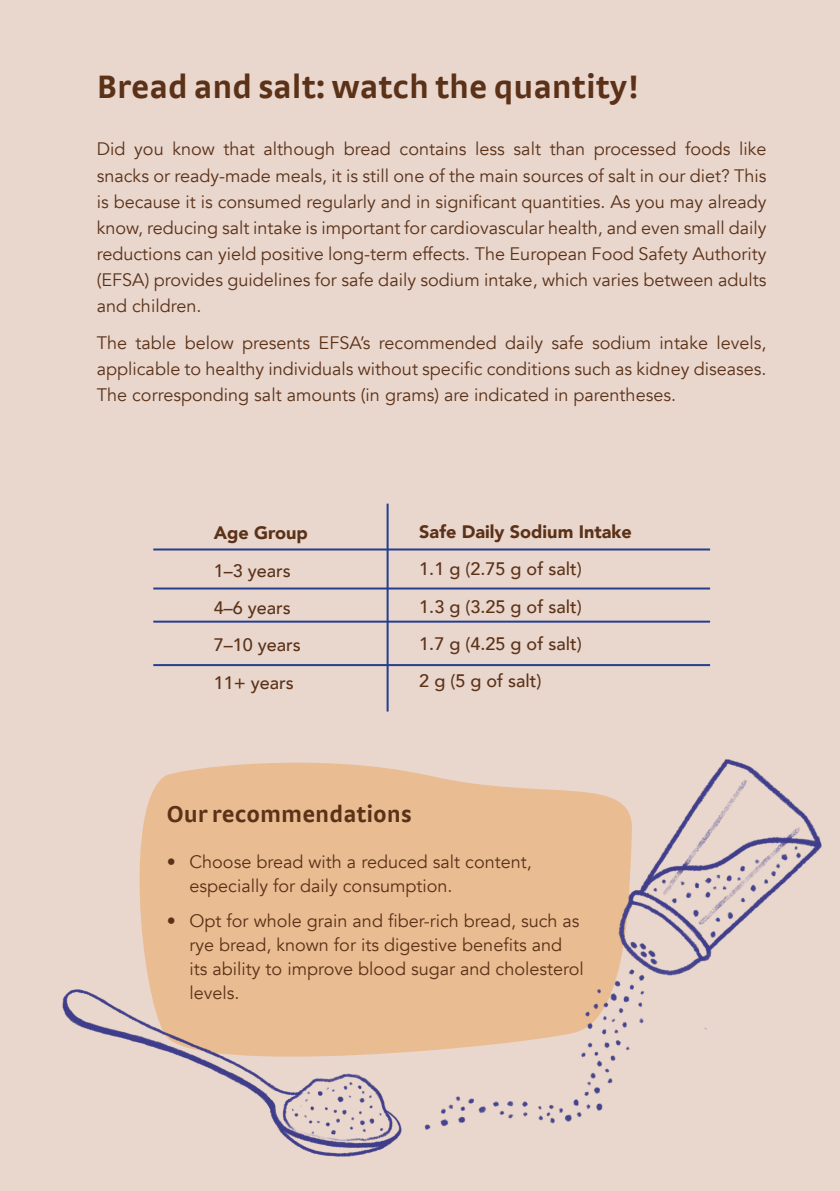
<style>
.page{position:relative;width:840px;height:1191px;background:#fff}
.page>*{position:absolute;margin:0;border:0;box-sizing:border-box;transform-origin:0 0}
.t1{font:700 34px "Strada TF";color:#5b3218}
.t2{font:700 24px "Strada TF";color:#5b3218}
.t3{font:18px/26px "Avenir";color:#5b3218;text-align:justify}
.t4{font:500 18px/37.4px "Avenir";color:#5b3218;text-align:justify}
.t5{font:900 18px "Avenir";color:#5b3218}
</style>
<div class="page">
<div style="left:0;top:0;width:839px;height:1191px;background:#e9d6cd"></div>
<hr style="left:386px;top:503px;width:2px;height:208px;background:#253f8e">
<hr style="left:153px;top:548px;width:556px;height:2px;background:#253f8e">
<hr style="left:153px;top:587px;width:556px;height:2px;background:#253f8e">
<hr style="left:153px;top:620px;width:556px;height:2px;background:#253f8e">
<hr style="left:153px;top:664px;width:556px;height:2px;background:#253f8e">
<div style="left:139px;top:762px;width:274px;height:189px;background:#e9bc92"></div>
<img style="left:413px;top:759px;width:409px;height:371px">
<img style="left:62px;top:951px;width:362px;height:206px">
<h1 class="t1" style="left:97px;top:66px;width:543px">Bread and salt: watch the quantity!</h1>
<p class="t3" style="left:97px;top:137px;width:671px">Did you know that although bread contains less salt than processed foods like snacks or ready-made meals, it is still one of the main sources of salt in our diet? This is because it is consumed regularly and in significant quantities. As you may already know, reducing salt intake is important for cardiovascular health, and even small daily reductions can yield positive long-term effects. The European Food Safety Authority (EFSA) provides guidelines for safe daily sodium intake, which varies between adults and children.</p>
<p class="t3" style="left:97px;top:330px;width:670px">The table below presents EFSA’s recommended daily safe sodium intake levels, applicable to healthy individuals without specific conditions such as kidney diseases.<br>The corresponding salt amounts (in grams) are indicated in parentheses.</p>
<p class="t5" style="left:213px;top:517px;width:96px">Age Group</p>
<p class="t4" style="left:213px;top:551px;width:89px;text-align:left">1–3 years<br>4–6 years<br>7–10 years<br>11+ years</p>
<p class="t5" style="left:419px;top:516px;width:214px">Safe Daily Sodium Intake</p>
<p class="t4" style="left:419px;top:549px;width:164px">1.1 g (2.75 g of salt)<br>1.3 g (3.25 g of salt)<br>1.7 g (4.25 g of salt)<br>2 g (5 g of salt)</p>
<h2 class="t2" style="left:167px;top:800px;width:246px">Our recommendations</h2>
<p class="t3" style="left:189px;top:850px;width:343px;line-height:24px;text-indent:-23px">• Choose bread with a reduced salt content, especially for daily consumption.</p>
<p class="t3" style="left:189px;top:909px;width:395px;line-height:24px;text-align:left;text-indent:-23px">• Opt for whole grain and fiber-rich bread, such as rye bread, known for its digestive benefits and its ability to improve blood sugar and cholesterol levels.</p>
</div>
